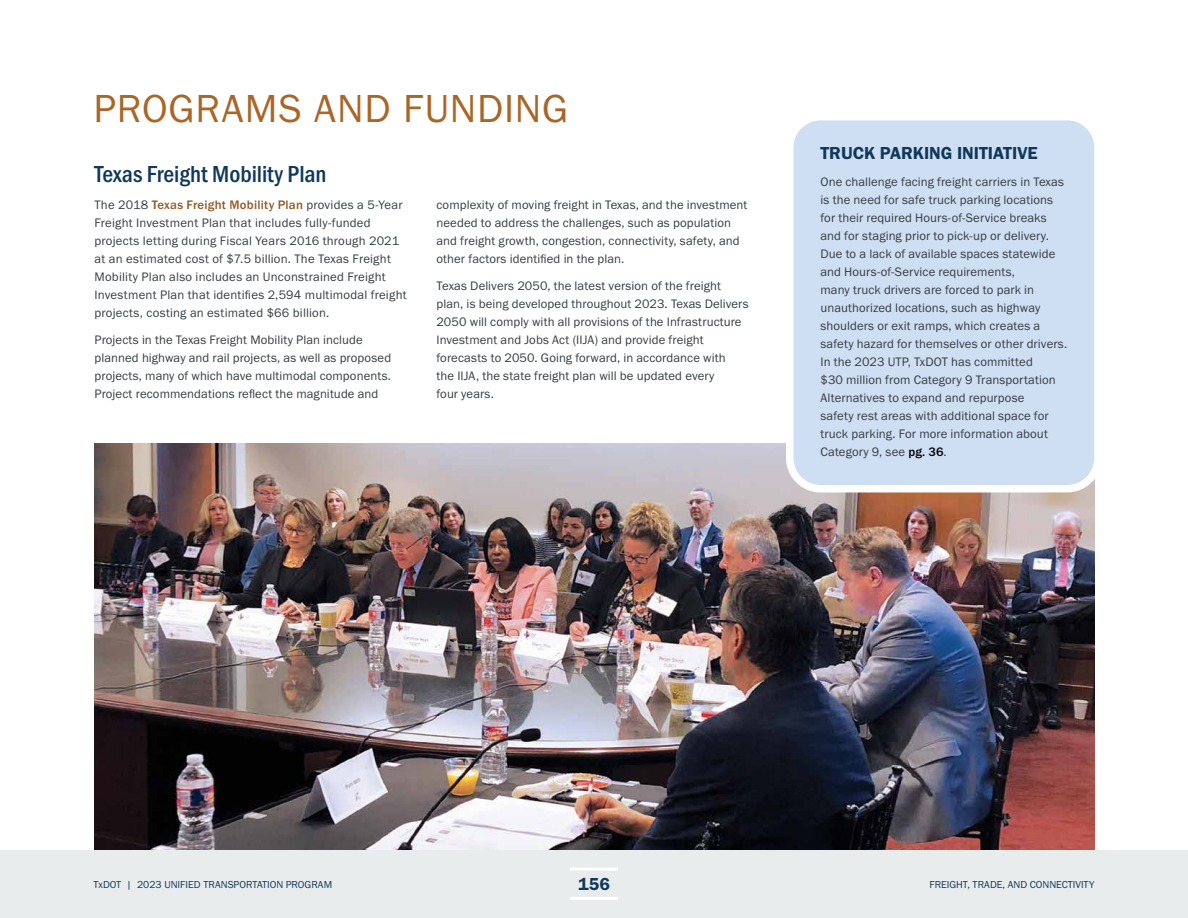
<style>
.page{position:relative;width:1188px;height:918px;background:#fff}
.page>*{position:absolute;margin:0;border:0;box-sizing:border-box;transform-origin:0 0}
.t1{font:40.5px "Franklin Gothic URW Boo";letter-spacing:.02em;color:#aa6627}
.Head_1_Blue{font:500 24px "Franklin Gothic URW Cond";color:#10385a}
.Box_Head_Caps{font:18px "Franklin Gothic URW Dem";color:#10385a}
.Body_8_5pt{font:12.75px/18px "Franklin Gothic URW Boo";letter-spacing:.01em;color:#363d42}
.t2{font:10.5px "Franklin Gothic URW Boo";color:#10385a}
.s1{font-family:"Franklin Gothic URW";font-weight:500;color:#915924}
.s2{font-family:"Franklin Gothic URW";font-weight:500;color:#000}
</style>
<div class="page">
<img style="left:94px;top:444px;width:1000px;height:406px">
<div style="left:790px;top:117px;width:308px;height:372px;background:#cedef3;border-radius:31px"></div>
<div style="left:786px;top:113px;width:316px;height:379px;border:8px solid #fff;border-radius:31px"></div>
<div style="left:0;top:850px;width:1188px;height:68px;background:#e9eced"></div>
<hr style="left:570px;top:868px;width:48px;height:3px;background:#fff">
<hr style="left:570px;top:897px;width:48px;height:3px;background:#fff">
<p class="t1" style="left:94px;top:83px;width:476px">PROGRAMS AN D FUN DING</p>
<h2 class="Head_1_Blue" style="left:94px;top:157px;width:234px">Texas Freight Mobility Plan</h2>
<p class="Body_8_5pt" style="left:94px;top:195px;width:314px">The 2018 <span class="s1">Texas Freight Mobility Plan</span> provides a 5-Year Freight Investment Plan that includes fully-funded projects letting during Fiscal Years 2016 through 2021 at an estimated cost of $7.5 billion. The Texas Freight Mobility Plan also includes an Unconstrained Freight Investment Plan that identifies 2,594 multimodal freight projects, costing an estimated $66 billion.</p>
<p class="Body_8_5pt" style="left:94px;top:330px;width:298px">Projects in the Texas Freight Mobility Plan include planned highway and rail projects, as well as proposed projects, many of which have multimodal components.<br>Project recommendations reflect the magnitude and</p>
<p class="Body_8_5pt" style="left:437px;top:195px;width:313px">complexity of moving freight in Texas, and the investment needed to address the challenges, such as population and freight growth, congestion, connectivity, safety, and other factors identified in the plan.</p>
<p class="Body_8_5pt" style="left:437px;top:276px;width:314px">Texas Delivers 2050, the latest version of the freight plan, is being developed throughout 2023. Texas Delivers 2050 will comply with all provisions of the Infrastructure Investment and Jobs Act (IIJA) and provide freight forecasts to 2050. Going forward, in accordance with<br>the IIJA, the state freight plan will be updated every<br>four years.</p>
<p class="Box_Head_Caps" style="left:820px;top:142px;width:219px">TRUCK PARKING INITIATIVE</p>
<p class="Body_8_5pt" style="left:820px;top:173px;width:248px">One challenge facing freight carriers in Texas is the need for safe truck parking locations for their required H ours-of-Service breaks and for staging prior to pick-up or delivery.<br>Due to a lack of available spaces statewide and H ours-of-Service requirements,<br>many truck drivers are forced to park in unauthorized locations, such as highway shoulders or exit ramps, which creates a safety hazard for themselves or other drivers.<br>In the 2023 UTP, TxDOT has committed<br>$30 million from Category 9 Transportation Alternatives to expand and repurpose<br>safety rest areas with additional space for truck parking. For more information about Category 9, see <span class="s2">pg. 36</span>.</p>
<p class="t2" style="left:94px;top:878px;width:240px">TxDOT | 2023 UNIFIED TRANSPORTATION PROGRAM</p>
<h3 class="Box_Head_Caps" style="left:578px;top:873px;width:33px">156</h3>
<p class="t2" style="left:929px;top:878px;width:51px">Freig ht, Trad</p>
<p class="t2" style="left:997px;top:878px;width:86px">e, and Connecti vity</p>
</div>
